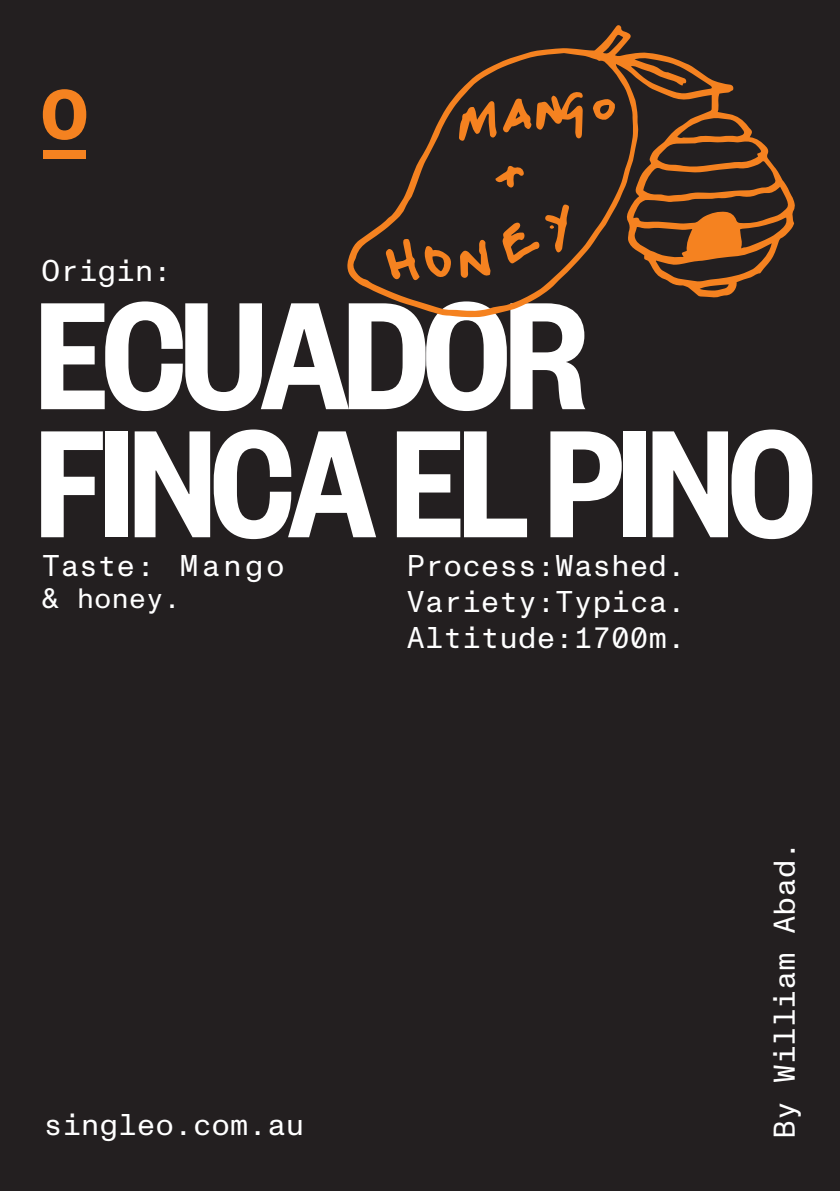
<style>
.page{position:relative;width:840px;height:1191px;background:#fff}
.page>*{position:absolute;margin:0;border:0;box-sizing:border-box;transform-origin:0 0}
.t1{font:600 168px/128px "Founders Grotesk Cond";letter-spacing:-.045em;color:#fff}
.t2{font:30px/36px "Monument Grotesk Mono";color:#fff;text-align:justify}
.t3{font:30px "Monument Grotesk Mono";letter-spacing:.05em;color:#fff}
.t4{font:28px "Monument Grotesk Mono";color:#fff}
</style>
<div class="page">
<div style="left:0;top:0;width:839px;height:1191px;background:#231f20"></div>
<svg style="left:43px;top:89px;width:43px;height:51px"></svg>
<div style="left:43px;top:150px;width:43px;height:8px;background:#f58220"></div>
<svg style="left:347px;top:25px;width:447px;height:292px"></svg>
<svg style="left:458px;top:101px;width:38px;height:40px"></svg>
<svg style="left:459px;top:240px;width:31px;height:38px"></svg>
<svg style="left:502px;top:91px;width:80px;height:47px"></svg>
<svg style="left:385px;top:238px;width:65px;height:43px"></svg>
<svg style="left:592px;top:99px;width:23px;height:22px"></svg>
<svg style="left:495px;top:166px;width:28px;height:22px"></svg>
<svg style="left:502px;top:204px;width:67px;height:60px"></svg>
<p class="t2" style="left:42px;top:251px;width:132px">Origin:</p>
<h1 class="t1" style="left:34px;top:284px;width:783px">ECUADOR<br>FINCA EL PINO</h1>
<p class="t3" style="left:42px;top:545px;width:244px">Taste: Mango</p>
<p class="t4" style="left:42px;top:579px;width:140px">&amp; honey.</p>
<p class="t2" style="left:44px;top:1104px;width:262px">singleo.com.au</p>
<p class="t2" style="left:406px;top:546px;width:280px">Process:Washed.<br>Variety:Typica.<br>Altitude:1700m.</p>
<p class="t2" style="left:764px;top:1138px;width:299px;rotate:-90deg">By William Abad.</p>
</div>
